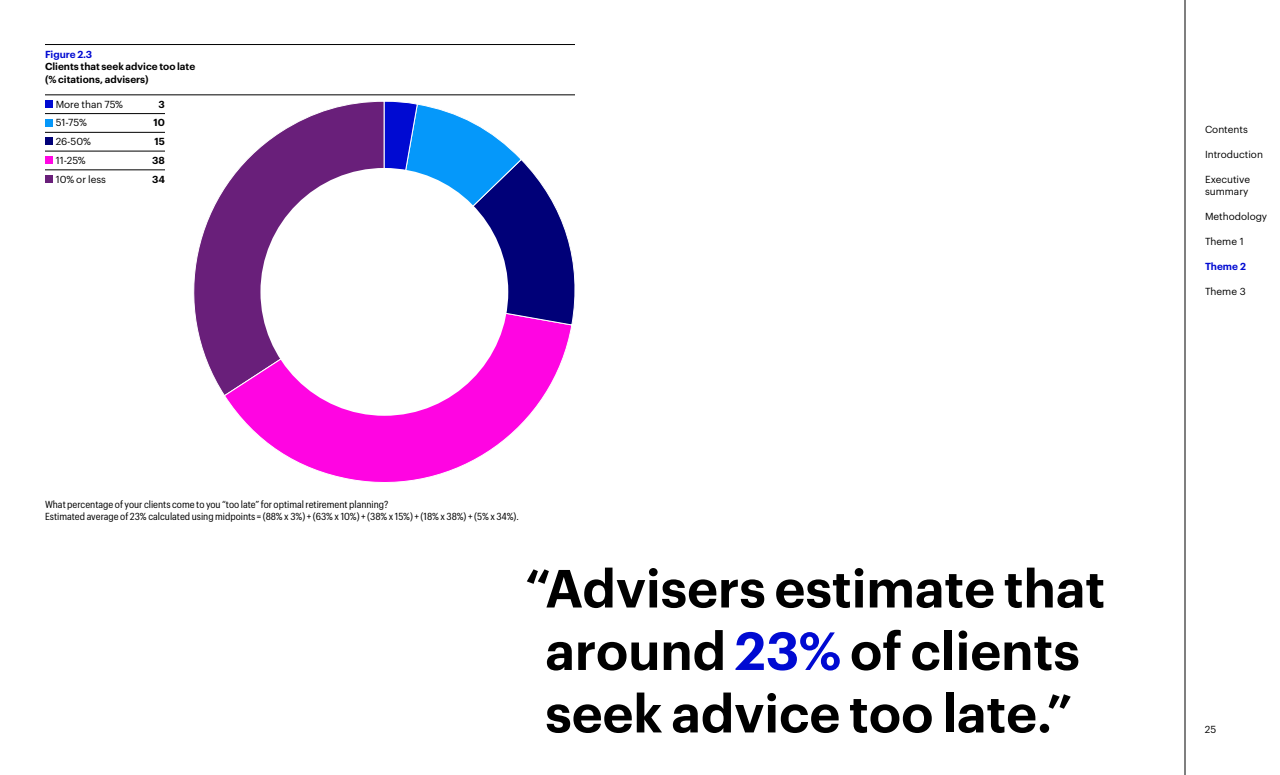
<style>
.page{position:relative;width:1280px;height:775px;background:#fff}
.page>*{position:absolute;margin:0;border:0;box-sizing:border-box;transform-origin:0 0}
.t1{font:600 52.5px/62.5px "Graphik";color:#000;text-align:center}
.t2{font:10px/12.5px "Graphik Compact";color:#000}
.t3{font:10px/12.5px "Graphik";color:#000}
.t4{font:600 10px/12.5px "Graphik";color:#000}
.t5{font:600 10px "Graphik";color:#000ad2}
.s1{color:#000ad2}
</style>
<div class="page">
<svg style="left:193px;top:101px;width:190px;height:294px"></svg>
<svg style="left:224px;top:291px;width:348px;height:192px"></svg>
<svg style="left:383px;top:101px;width:192px;height:225px"></svg>
<hr style="left:1185px;top:0;width:1px;height:775px;background:#000">
<hr style="left:45px;top:44px;width:530px;height:1px;background:#000">
<hr style="left:45px;top:95px;width:530px;height:1px;background:#000">
<div style="left:260px;top:168px;width:248px;height:248px;background:#fff;border-radius:50%"></div>
<hr style="left:45px;top:113px;width:120px;height:1px;background:#000">
<hr style="left:45px;top:132px;width:120px;height:1px;background:#000">
<hr style="left:45px;top:151px;width:120px;height:1px;background:#000">
<hr style="left:45px;top:170px;width:120px;height:1px;background:#000">
<div style="left:45px;top:100px;width:7px;height:8px;background:#000ad2"></div>
<div style="left:45px;top:119px;width:7px;height:7px;background:#0598fa"></div>
<div style="left:45px;top:138px;width:7px;height:7px;background:#000078"></div>
<div style="left:45px;top:157px;width:7px;height:7px;background:#ff05e2"></div>
<div style="left:45px;top:175px;width:7px;height:7px;background:#691f7a"></div>
<p class="t5" style="left:45px;top:46px;width:49px">Figure 2.3</p>
<p class="t4" style="left:45px;top:59px;width:152px">Clients that seek advice too late (% citations, advisers)</p>
<p class="t3" style="left:56px;top:97px;width:69px">More than 75%</p>
<p class="t4" style="left:159px;top:97px;width:8px">3</p>
<p class="t3" style="left:56px;top:116px;width:33px">51-75%</p>
<p class="t4" style="left:154px;top:115px;width:13px">10</p>
<p class="t3" style="left:56px;top:134px;width:37px">26-50%</p>
<p class="t4" style="left:155px;top:134px;width:12px">15</p>
<p class="t3" style="left:56px;top:153px;width:32px">11-25%</p>
<p class="t4" style="left:152px;top:153px;width:14px">38</p>
<p class="t3" style="left:56px;top:172px;width:52px">10% or less</p>
<p class="t4" style="left:152px;top:172px;width:14px">34</p>
<p class="t2" style="left:45px;top:497px;width:476px">What percentage of your clients come to you “too late” for optimal retirement planning?<br>Estimated average of 23% calculated using midpoints = (88% x 3%) + (63% x 10%) + (38% x 15%) + (18% x 38%) + (5% x 34%).</p>
<h1 class="t1" style="left:525px;top:553px;width:582px">“Advisers estimate that around <span class="s1">23%</span> of clients seek advice too late.”</h1>
<p class="t3" style="left:1205px;top:122px;width:44px">Contents</p>
<p class="t3" style="left:1205px;top:147px;width:59px">Introduction</p>
<p class="t3" style="left:1205px;top:172px;width:47px">Executive summary</p>
<p class="t3" style="left:1205px;top:209px;width:64px">Methodology</p>
<p class="t3" style="left:1205px;top:234px;width:40px">Theme 1</p>
<p class="t5" style="left:1205px;top:259px;width:43px">Theme 2</p>
<p class="t3" style="left:1205px;top:284px;width:42px">Theme 3</p>
<p class="t3" style="left:1205px;top:722px;width:13px">25</p>
</div>
